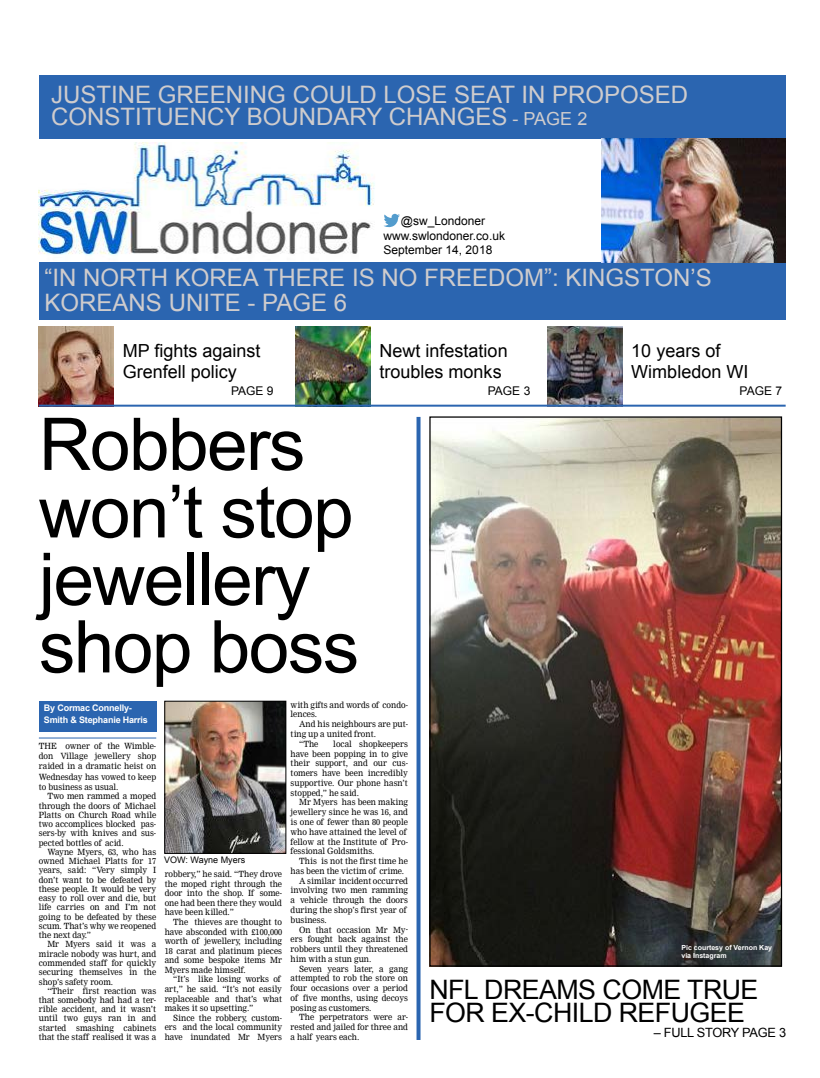
<style>
.page{position:relative;width:820px;height:1078px;background:#fff}
.page>*{position:absolute;margin:0;border:0;box-sizing:border-box;transform-origin:0 0}
.t1{font:72.8px/67.4px "Arial";letter-spacing:-.02em;color:#000}
.t2{font:26.8px/23.4px "Arial";letter-spacing:-.02em;color:#000}
.t3{font:24px/22.8px "Arial";color:#cfcccd}
.t4{font:18px/20.8px "Arial";color:#000}
.t5{font:12.8px "Arial";letter-spacing:-.02em;color:#000}
.t6{font:12px/14.4px "Arial";color:#000}
.t7{font:700 9px/12px "Arial";letter-spacing:-.02em;color:#fff}
.t8{font:9px "Arial";color:#000}
.t9{font:8.4px/9.2px "Nimrod";color:#000;text-align:justify;scale:.96 1}
.t10{font:700 7px/8.4px "Arial";color:#fff}
.s1{font-size:18px}
</style>
<div class="page">
<img style="left:39px;top:142px;width:336px;height:114px">
<div style="left:39px;top:75px;width:746px;height:64px;background:#2b65b0"></div>
<div style="left:39px;top:262px;width:746px;height:58px;background:#2b65b0"></div>
<img style="left:601px;top:139px;width:184px;height:123px">
<svg style="left:383px;top:213px;width:17px;height:15px"></svg>
<img style="left:39px;top:326px;width:75px;height:78px">
<img style="left:547px;top:326px;width:75px;height:78px">
<img style="left:295px;top:326px;width:75px;height:78px">
<hr style="left:39px;top:404px;width:746px;height:2px;background:#2b65b0">
<svg style="left:416px;top:417px;width:4px;height:622px;background:#4679ba"></svg>
<div style="left:39px;top:701px;width:117px;height:30px;background:#2b65b0"></div>
<hr style="left:39px;top:737px;width:117px;height:1px;background:#2b65b0">
<img style="left:166px;top:702px;width:118px;height:149px">
<div style="left:164px;top:700px;width:122px;height:153px;border:1px solid #000"></div>
<img style="left:431px;top:418px;width:348px;height:546px">
<h3 class="t3" style="left:51px;top:83px;width:638px">JUSTINE GREENING COULD LOSE SEAT IN PROPOSED<br>CONSTITUENCY BOUNDARY CHANGES <span class="s1">- PAGE 2</span></h3>
<h3 class="t6" style="left:383px;top:214px;width:123px;text-indent:17px">@sw_Londoner www.swlondoner.co.uk<br>September 14, 2018</h3>
<h3 class="t3" style="left:45px;top:264px;width:668px;line-height:25.4px">“IN NORTH KOREA THERE IS NO FREEDOM”: KINGSTON’S<br>KOREANS UNITE - PAGE 6</h3>
<h3 class="t4" style="left:123px;top:340px;width:139px">MP fights against<br>Grenfell policy</h3>
<h3 class="t4" style="left:631px;top:340px;width:119px">10 years of<br>Wimbledon WI</h3>
<h3 class="t4" style="left:379px;top:340px;width:130px">Newt infestation troubles monks</h3>
<h3 class="t6" style="left:231px;top:383px;width:44px">PAGE 9</h3>
<h3 class="t6" style="left:487px;top:383px;width:44px">PAGE 3</h3>
<h3 class="t6" style="left:739px;top:383px;width:44px">PAGE 7</h3>
<h1 class="t1" style="left:39px;top:411px;width:321px">Robbers won’t stop jewellery shop boss</h1>
<p class="t7" style="left:44px;top:702px;width:105px">By Cormac Connelly-<br>Smith &amp; Stephanie Harris</p>
<p class="t9" style="left:39px;top:740px;width:124px;line-height:10.3px">THE owner of the Wimble&shy;don Village jewellery shop raided in a dramatic heist on Wednesday has vowed to keep to business as usual.</p>
<p class="t9" style="left:39px;top:791px;width:124px;text-indent:9px">Two men rammed a moped through the doors of Michael Platts on Church Road while two accomplices blocked pas&shy;sers-by with knives and sus&shy;pected bottles of acid.</p>
<p class="t9" style="left:39px;top:847px;width:124px;text-indent:9px">Wayne Myers, 63, who has owned Michael Platts for 17 years, said: “Very simply I don’t want to be defeated by these people. It would be very easy to roll over and die, but life carries on and I’m not going to be defeated by these scum. That’s why we reopened the next day.”</p>
<p class="t9" style="left:39px;top:939px;width:124px;text-indent:9px">Mr Myers said it was a miracle nobody was hurt, and commended staff for quickly securing themselves in the shop’s safety room.</p>
<p class="t9" style="left:39px;top:985px;width:124px;text-indent:9px">“Their first reaction was that somebody had had a ter&shy;rible accident, and it wasn’t until two guys ran in and started smashing cabinets that the staff realised it was a</p>
<p class="t8" style="left:164px;top:854px;width:83px">VOW: Wayne Myers</p>
<p class="t9" style="left:165px;top:869px;width:124px;line-height:9.6px">robbery,” he said. “They drove the moped right through the door into the shop. If some&shy;one had been there they would have been killed.”</p>
<p class="t9" style="left:165px;top:916px;width:124px;line-height:9.6px;text-indent:9px">The thieves are thought to have absconded with £100,000 worth of jewellery, including 18 carat and platinum pieces and some bespoke items Mr Myers made himself.</p>
<p class="t9" style="left:165px;top:974px;width:124px;line-height:9.6px;text-align:left;text-indent:9px">“It’s like losing works of art,” he said. “It’s not easily replaceable and that’s what makes it so upsetting.”</p>
<p class="t9" style="left:165px;top:1012px;width:124px;line-height:9.6px;text-indent:9px">Since the robbery, custom&shy;ers and the local community have inundated Mr Myers</p>
<p class="t9" style="left:290px;top:699px;width:124px;line-height:9.8px">with gifts and words of condo&shy;lences.</p>
<p class="t9" style="left:299px;top:719px;width:115px">And his neighbours are put-</p>
<p class="t9" style="left:290px;top:729px;width:90px">ting up a united front.</p>
<p class="t9" style="left:299px;top:739px;width:22px">“The</p>
<p class="t9" style="left:290px;top:738px;width:124px;line-height:9.8px;text-indent:43px">local shopkeepers have been popping in to give their support, and our cus&shy;tomers have been incredibly supportive. Our phone hasn’t stopped,” he said.</p>
<p class="t9" style="left:290px;top:797px;width:124px;line-height:9.8px;text-align:left;text-indent:9px">Mr Myers has been making jewellery since he was 16, and is one of fewer than 80 people who have attained the level of fellow at the Institute of Pro&shy;fessional Goldsmiths.</p>
<p class="t9" style="left:299px;top:856px;width:115px">This is not the first time he</p>
<p class="t9" style="left:290px;top:866px;width:120px">has been the victim of crime.</p>
<p class="t9" style="left:299px;top:875px;width:115px">A similar incident occurred</p>
<p class="t9" style="left:290px;top:885px;width:124px">involving two men ramming</p>
<p class="t9" style="left:290px;top:895px;width:124px">a vehicle through the doors</p>
<p class="t9" style="left:290px;top:905px;width:122px">during the shop’s first year of</p>
<p class="t9" style="left:290px;top:914px;width:39px">business.</p>
<p class="t9" style="left:299px;top:924px;width:115px">On that occasion Mr My-</p>
<p class="t9" style="left:290px;top:934px;width:124px">ers fought back against the</p>
<p class="t9" style="left:290px;top:944px;width:124px">robbers until they threatened</p>
<p class="t9" style="left:290px;top:953px;width:86px">him with a stun gun.</p>
<p class="t9" style="left:299px;top:963px;width:115px">Seven years later, a gang</p>
<p class="t9" style="left:290px;top:973px;width:124px">attempted to rob the store on</p>
<p class="t9" style="left:290px;top:983px;width:124px">four occasions over a period</p>
<p class="t9" style="left:290px;top:993px;width:124px">of five months, using decoys</p>
<p class="t9" style="left:290px;top:1002px;width:86px">posing as customers.</p>
<p class="t9" style="left:299px;top:1012px;width:115px">The perpetrators were ar-</p>
<p class="t9" style="left:290px;top:1022px;width:124px">rested and jailed for three and</p>
<p class="t9" style="left:290px;top:1032px;width:73px">a half years each.</p>
<p class="t10" style="left:681px;top:943px;width:92px">Pic courtesy of Vernon Kay via Instagram</p>
<h2 class="t2" style="left:429px;top:977px;width:330px">NFL DREAMS COME TRUE<br>FOR EX-CHILD REFUGEE</h2>
<h3 class="t5" style="left:653px;top:1024px;width:134px">– FULL STORY PAGE 3</h3>
</div>
